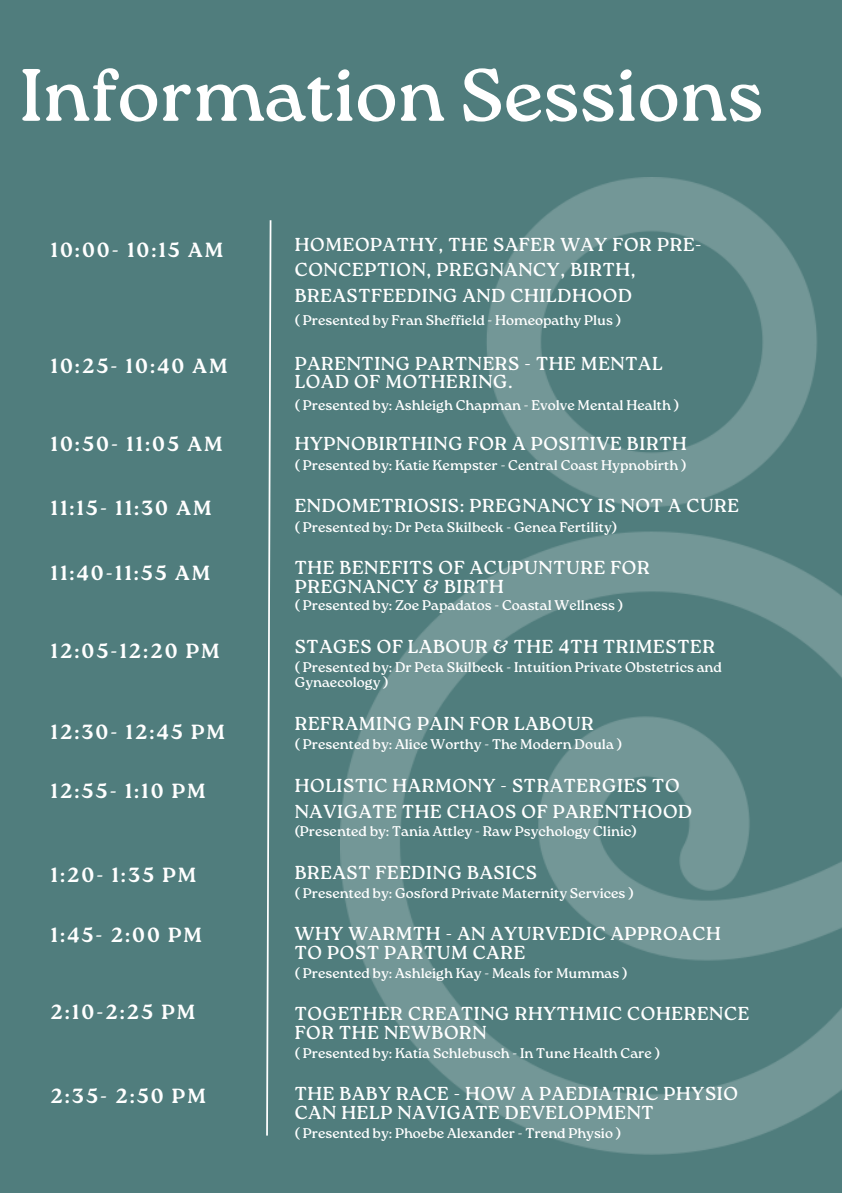
<style>
.page{position:relative;width:842px;height:1193px;background:#fff}
.page>*{position:absolute;margin:0;border:0;box-sizing:border-box;transform-origin:0 0}
.t1{font:74.05px "Roca One";color:#fff}
.t2{font:700 20.45px "Roca One";letter-spacing:.1em;color:#fff}
.t3{font:18.7px/18.4px "Roca One";letter-spacing:.04em;color:#fff}
.t4{font:14.05px/15.3px "Roca One";color:#fff}
</style>
<div class="page">
<div style="left:0;top:0;width:842px;height:1192px;background:#507d7d"></div>
<img style="left:341px;top:177px;width:501px;height:977px">
<svg style="left:266px;top:220px;width:6px;height:916px"></svg>
<h1 class="t1" style="left:20px;top:52px;width:745px">Information Sessions</h1>
<h2 class="t2" style="left:51px;top:238px;width:174px">10:00- 10:15 AM</h2>
<h2 class="t2" style="left:51px;top:354px;width:179px">10:25- 10:40 AM</h2>
<h2 class="t2" style="left:51px;top:431px;width:173px">10:50- 11:05 AM</h2>
<h2 class="t2" style="left:51px;top:496px;width:162px">11:15- 11:30 AM</h2>
<h2 class="t2" style="left:51px;top:561px;width:161px">11:40-11:55 AM</h2>
<h2 class="t2" style="left:51px;top:638px;width:171px">12:05-12:20 PM</h2>
<h2 class="t2" style="left:51px;top:719px;width:176px">12:30- 12:45 PM</h2>
<h2 class="t2" style="left:51px;top:779px;width:157px">12:55- 1:10 PM</h2>
<h2 class="t2" style="left:51px;top:862px;width:147px">1:20- 1:35 PM</h2>
<h2 class="t2" style="left:51px;top:922px;width:153px">1:45- 2:00 PM</h2>
<h2 class="t2" style="left:51px;top:999px;width:146px">2:10-2:25 PM</h2>
<h2 class="t2" style="left:51px;top:1083px;width:157px">2:35- 2:50 PM</h2>
<p class="t3" style="left:295px;top:231px;width:408px;line-height:25.9px">HOMEOPATHY, THE SAFER WAY FOR PRE-<br>CONCEPTION, PREGNANCY, BIRTH,<br>BREASTFEEDING AND CHILDHOOD</p>
<h3 class="t4" style="left:295px;top:312px;width:328px">( Presented by Fran Sheffield - Homeopathy Plus )</h3>
<p class="t3" style="left:295px;top:354px;width:369px">PARENTING PARTNERS - THE MENTAL<br>LOAD OF MOTHERING.</p>
<h3 class="t4" style="left:295px;top:397px;width:386px">( Presented by: Ashleigh Chapman - Evolve Mental Health )</h3>
<p class="t3" style="left:295px;top:434px;width:394px">HYPNOBIRTHING FOR A POSITIVE BIRTH</p>
<h3 class="t4" style="left:295px;top:457px;width:393px">( Presented by: Katie Kempster - Central Coast Hypnobirth )</h3>
<p class="t3" style="left:295px;top:496px;width:446px">ENDOMETRIOSIS: PREGNANCY IS NOT A CURE</p>
<h3 class="t4" style="left:295px;top:519px;width:324px">( Presented by: Dr Peta Skilbeck - Genea Fertility)</h3>
<p class="t3" style="left:295px;top:558px;width:357px">THE BENEFITS OF ACUPUNTURE FOR<br>PREGNANCY &amp; BIRTH</p>
<h3 class="t4" style="left:295px;top:597px;width:330px">( Presented by: Zoe Papadatos - Coastal Wellness )</h3>
<p class="t3" style="left:295px;top:637px;width:422px">STAGES OF LABOUR &amp; THE 4TH TRIMESTER</p>
<h3 class="t4" style="left:295px;top:659px;width:429px">( Presented by: Dr Peta Skilbeck - Intuition Private Obstetrics and<br>Gynaecology )</h3>
<p class="t3" style="left:295px;top:714px;width:301px">REFRAMING PAIN FOR LABOUR</p>
<h3 class="t4" style="left:295px;top:736px;width:329px">( Presented by: Alice Worthy - The Modern Doula )</h3>
<p class="t3" style="left:295px;top:772px;width:399px;line-height:25.9px">HOLISTIC HARMONY - STRATERGIES TO<br>NAVIGATE THE CHAOS OF PARENTHOOD</p>
<h3 class="t4" style="left:295px;top:823px;width:344px">(Presented by: Tania Attley - Raw Psychology Clinic)</h3>
<p class="t3" style="left:295px;top:863px;width:244px">BREAST FEEDING BASICS</p>
<h3 class="t4" style="left:295px;top:885px;width:340px">( Presented by: Gosford Private Maternity Services )</h3>
<p class="t3" style="left:295px;top:924px;width:427px">WHY WARMTH - AN AYURVEDIC APPROACH<br>TO POST PARTUM CARE</p>
<h3 class="t4" style="left:295px;top:964px;width:334px">( Presented by: Ashleigh Kay - Meals for Mummas )</h3>
<p class="t3" style="left:295px;top:1004px;width:456px">TOGETHER CREATING RHYTHMIC COHERENCE<br>FOR THE NEWBORN</p>
<h3 class="t4" style="left:295px;top:1044px;width:367px">( Presented by: Katia Schlebusch - In Tune Health Care )</h3>
<p class="t3" style="left:295px;top:1084px;width:445px">THE BABY RACE - HOW A PAEDIATRIC PHYSIO<br>CAN HELP NAVIGATE DEVELOPMENT</p>
<h3 class="t4" style="left:295px;top:1125px;width:328px">( Presented by: Phoebe Alexander - Trend Physio )</h3>
</div>
